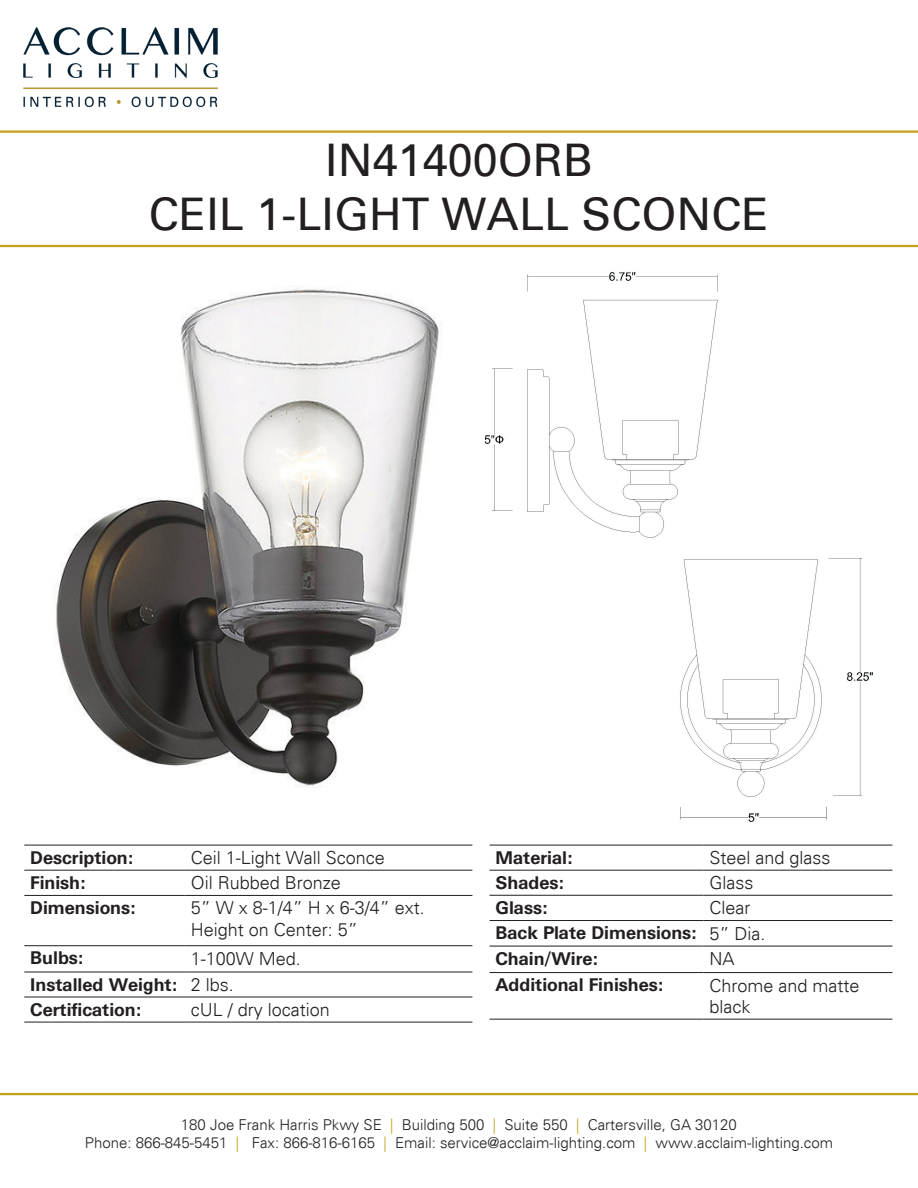
<style>
.page{position:relative;width:918px;height:1188px;background:#fff}
.page>*{position:absolute;margin:0;border:0;box-sizing:border-box;transform-origin:0 0}
.t1{font:45px "Univers";color:#231f20}
.t2{font:300 18px/21.6px "Univers";color:#231f20}
.t3{font:700 18px "Univers BQ";color:#231f20}
.t4{font:300 15px "Univers";color:#231f20}
.s1{color:#c5a21c}
</style>
<div class="page">
<hr style="left:0;top:130px;width:918px;height:3px;background:#c5a21c">
<hr style="left:0;top:245px;width:918px;height:2px;background:#c5a21c">
<hr style="left:0;top:1093px;width:918px;height:2px;background:#c5a21c">
<hr style="left:24px;top:845px;width:161px;height:1px;background:#231f20">
<hr style="left:185px;top:845px;width:287px;height:1px;background:#231f20">
<hr style="left:24px;top:870px;width:161px;height:1px;background:#231f20">
<hr style="left:185px;top:870px;width:287px;height:1px;background:#231f20">
<hr style="left:24px;top:895px;width:161px;height:1px;background:#231f20">
<hr style="left:185px;top:895px;width:287px;height:1px;background:#231f20">
<hr style="left:24px;top:945px;width:161px;height:1px;background:#231f20">
<hr style="left:185px;top:945px;width:287px;height:1px;background:#231f20">
<hr style="left:24px;top:972px;width:161px;height:1px;background:#231f20">
<hr style="left:185px;top:972px;width:287px;height:1px;background:#231f20">
<hr style="left:24px;top:997px;width:161px;height:1px;background:#231f20">
<hr style="left:185px;top:997px;width:287px;height:1px;background:#231f20">
<hr style="left:24px;top:1022px;width:161px;height:1px;background:#231f20">
<hr style="left:185px;top:1022px;width:287px;height:1px;background:#231f20">
<hr style="left:490px;top:845px;width:213px;height:1px;background:#231f20">
<hr style="left:703px;top:845px;width:189px;height:1px;background:#231f20">
<hr style="left:490px;top:870px;width:213px;height:1px;background:#231f20">
<hr style="left:703px;top:870px;width:189px;height:1px;background:#231f20">
<hr style="left:490px;top:895px;width:213px;height:1px;background:#231f20">
<hr style="left:703px;top:895px;width:189px;height:1px;background:#231f20">
<hr style="left:490px;top:920px;width:213px;height:1px;background:#231f20">
<hr style="left:703px;top:920px;width:189px;height:1px;background:#231f20">
<hr style="left:490px;top:946px;width:213px;height:1px;background:#231f20">
<hr style="left:703px;top:946px;width:189px;height:1px;background:#231f20">
<hr style="left:490px;top:972px;width:213px;height:1px;background:#231f20">
<hr style="left:703px;top:972px;width:189px;height:1px;background:#231f20">
<hr style="left:490px;top:1019px;width:213px;height:1px;background:#231f20">
<hr style="left:703px;top:1019px;width:189px;height:1px;background:#231f20">
<img style="left:23px;top:27px;width:195px;height:81px">
<img style="left:55px;top:287px;width:386px;height:500px">
<img style="left:680px;top:558px;width:193px;height:264px">
<img style="left:485px;top:272px;width:233px;height:266px">
<p class="t1" style="left:325px;top:134px;width:269px">IN41400ORB</p>
<p class="t1" style="left:149px;top:188px;width:622px">CEIL 1-LIGHT WALL SCONCE</p>
<p class="t3" style="left:30px;top:847px;width:104px">Description:</p>
<p class="t2" style="left:191px;top:847px;width:196px">Ceil 1-Light Wall Sconce</p>
<p class="t3" style="left:30px;top:872px;width:57px">Finish:</p>
<p class="t2" style="left:191px;top:872px;width:152px">Oil Rubbed Bronze</p>
<p class="t3" style="left:30px;top:898px;width:106px">Dimensions:</p>
<p class="t2" style="left:191px;top:897px;width:236px">5” W x 8-1/4” H x 6-3/4” ext.</p>
<p class="t2" style="left:191px;top:919px;width:169px">Height on Center: 5”</p>
<p class="t3" style="left:30px;top:948px;width:54px">Bulbs:</p>
<p class="t2" style="left:191px;top:948px;width:112px">1-100W Med.</p>
<p class="t3" style="left:30px;top:974px;width:148px">Installed Weight:</p>
<p class="t2" style="left:191px;top:974px;width:45px">2 lbs.</p>
<p class="t3" style="left:30px;top:999px;width:112px">Certification:</p>
<p class="t2" style="left:191px;top:999px;width:141px">cUL / dry location</p>
<p class="t3" style="left:496px;top:847px;width:78px">Material:</p>
<p class="t2" style="left:709px;top:847px;width:123px">Steel and glass</p>
<p class="t3" style="left:496px;top:872px;width:70px">Shades:</p>
<p class="t2" style="left:709px;top:872px;width:45px">Glass</p>
<p class="t3" style="left:496px;top:897px;width:53px">Glass:</p>
<p class="t2" style="left:709px;top:897px;width:43px">Clear</p>
<p class="t3" style="left:496px;top:923px;width:202px">Back Plate Dimensions:</p>
<p class="t2" style="left:709px;top:922px;width:58px">5” Dia.</p>
<p class="t3" style="left:496px;top:948px;width:104px">Chain/Wire:</p>
<p class="t2" style="left:709px;top:948px;width:27px">NA</p>
<p class="t3" style="left:496px;top:975px;width:169px">Additional Finishes:</p>
<p class="t2" style="left:709px;top:974px;width:152px">Chrome and matte black</p>
<p class="t4" style="left:181px;top:1116px;width:558px">180 Joe Frank Harris Pkwy SE <span class="s1">|</span> Building 500 <span class="s1">|</span> Suite 550 <span class="s1">|</span> Cartersville, GA 30120</p>
<p class="t4" style="left:85px;top:1134px;width:750px">Phone: 866-845-5451 <span class="s1">|</span> Fax: 866-816-6165 <span class="s1">|</span> Email: service@acclaim-lighting.com <span class="s1">|</span> www.acclaim-lighting.com</p>
</div>
